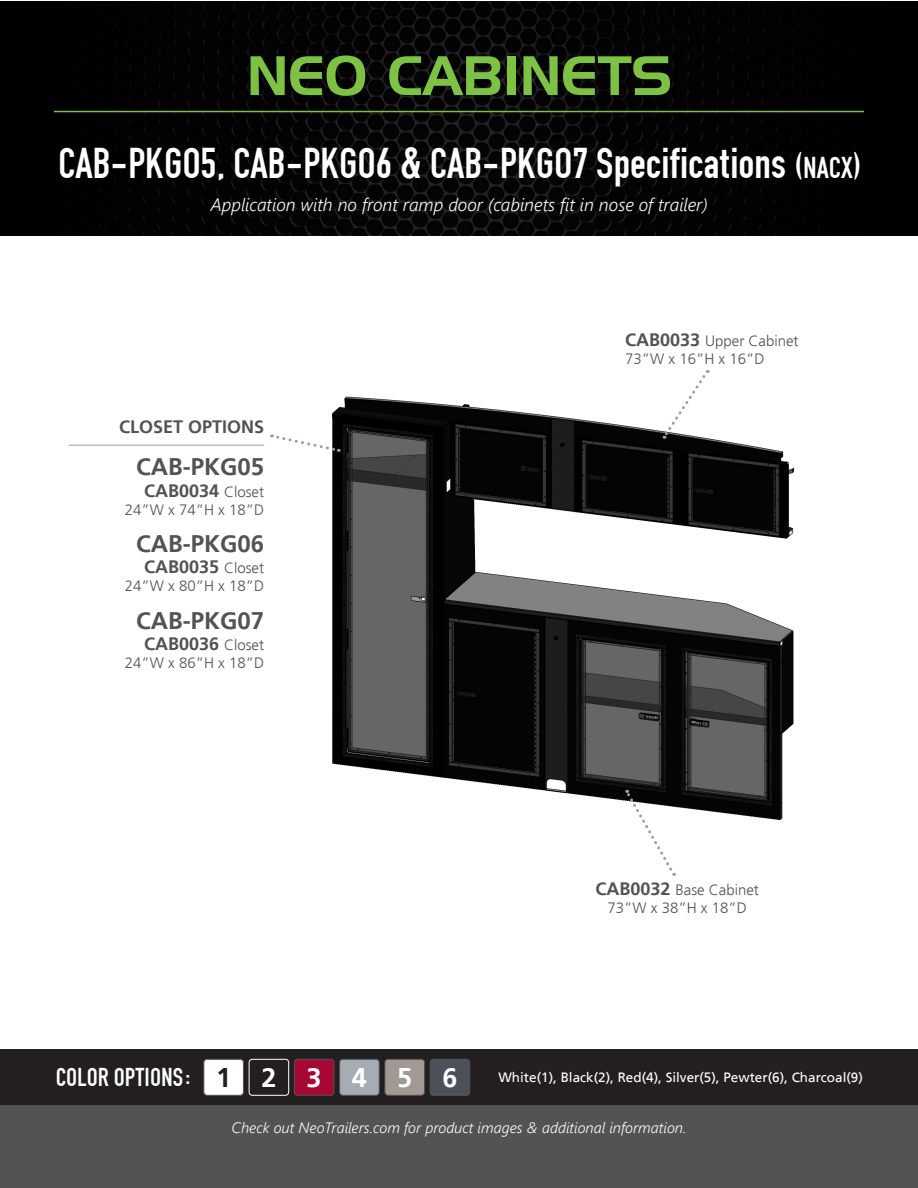
<style>
.page{position:relative;width:918px;height:1188px;background:#fff}
.page>*{position:absolute;margin:0;border:0;box-sizing:border-box;transform-origin:0 0}
.t1{font:54px "Handel Gothic BT";color:#7ec243}
.t2{font:45px "Fette Engschrift";color:#fff}
.t3{font:27px "Fette Engschrift";color:#fff}
.t4{font:300 27px "AG Foreigner";color:#fff}
.t5{font:300 27px "AG Foreigner";color:#231f20}
.t6{font:300 24px "AG Foreigner";color:#535355}
.t7{font:italic 300 18px "Segoe UI";color:#fff}
.t8{font:300 18px "AG Foreigner";color:#535355}
.t9{font:500 15px "AG Foreigner Light Plain";color:#535355}
.t10{font:italic 300 15px "Segoe UI";color:#fff}
.t11{font:500 13.5px "AG Foreigner Roman";color:#fff}
.s1{font-size:31.5px}
.s2{font-family:"AG Foreigner Light Plain";font-weight:500;font-size:15px}
.s3{font-family:"AG Foreigner";font-weight:300;font-size:18px}
</style>
<div class="page">
<img style="left:1px;top:2px;width:917px;height:233px">
<hr style="left:54px;top:111px;width:810px;height:1px;background:#7ec243">
<img style="left:332px;top:370px;width:463px;height:506px">
<svg style="left:662px;top:370px;width:46px;height:69px"></svg>
<svg style="left:613px;top:790px;width:62px;height:86px"></svg>
<svg style="left:272px;top:434px;width:67px;height:19px"></svg>
<hr style="left:69px;top:445px;width:195px;height:1px;background:#9d9fa2">
<div style="left:0;top:1092px;width:918px;height:96px;background:#535355"></div>
<div style="left:0;top:1050px;width:918px;height:55px;background:#231f20"></div>
<div style="left:430px;top:1059px;width:40px;height:36px;background:#4c5159;border-radius:3px"></div>
<div style="left:430px;top:1059px;width:40px;height:37px;border:1px solid #535355;border-radius:3px"></div>
<div style="left:249px;top:1059px;width:40px;height:37px;border:1px solid #fff;border-radius:3px"></div>
<div style="left:204px;top:1059px;width:39px;height:36px;background:#fff;border-radius:3px"></div>
<div style="left:204px;top:1059px;width:40px;height:37px;border:1px solid #535355;border-radius:3px"></div>
<div style="left:294px;top:1059px;width:40px;height:36px;background:#a60733;border-radius:3px"></div>
<div style="left:294px;top:1059px;width:40px;height:37px;border:1px solid #535355;border-radius:3px"></div>
<div style="left:385px;top:1059px;width:39px;height:36px;background:#a39994;border-radius:3px"></div>
<div style="left:385px;top:1059px;width:40px;height:37px;border:1px solid #535355;border-radius:3px"></div>
<div style="left:340px;top:1059px;width:39px;height:36px;background:#a6acb4;border-radius:3px"></div>
<div style="left:339px;top:1059px;width:40px;height:37px;border:1px solid #535355;border-radius:3px"></div>
<p class="t1" style="left:247px;top:43px;width:427px">NEO CABINETS</p>
<p class="t2" style="left:58px;top:137px;width:804px">CAB-PKGO5, CAB-PKGO6 &amp; CAB-PKGO7 Specifications <span class="s1">(NACX)</span></p>
<p class="t7" style="left:211px;top:188px;width:498px">Application with no front ramp door (cabinets fit in nose of trailer)</p>
<p class="t8" style="left:119px;top:417px;width:147px">CLOSET OPTIONS</p>
<p class="t6" style="left:136px;top:454px;width:130px">CAB-PKG05</p>
<p class="t8" style="left:144px;top:481px;width:122px">CAB0034 <span class="s2">Closet</span></p>
<p class="t9" style="left:125px;top:502px;width:141px">24”W x 74”H x 18”D</p>
<p class="t6" style="left:136px;top:531px;width:130px">CAB-PKG06</p>
<p class="t8" style="left:144px;top:558px;width:122px">CAB0035 <span class="s2">Closet</span></p>
<p class="t9" style="left:125px;top:579px;width:141px">24”W x 80”H x 18”D</p>
<p class="t6" style="left:136px;top:607px;width:130px">CAB-PKG07</p>
<p class="t8" style="left:144px;top:634px;width:122px">CAB0036 <span class="s2">Closet</span></p>
<p class="t9" style="left:125px;top:656px;width:141px">24”W x 86”H x 18”D</p>
<p class="t9" style="left:625px;top:334px;width:175px"><span class="s3">CAB0033</span> Upper Cabinet</p>
<p class="t9" style="left:625px;top:352px;width:141px">73”W x 16”H x 16”D</p>
<p class="t9" style="left:595px;top:883px;width:165px"><span class="s3">CAB0032</span> Base Cabinet</p>
<p class="t9" style="left:608px;top:901px;width:141px">73”W x 38”H x 18”D</p>
<p class="t3" style="left:56px;top:1062px;width:138px">COLOR OPTIONS:</p>
<p class="t5" style="left:216px;top:1063px;width:17px">1</p>
<p class="t4" style="left:261px;top:1063px;width:17px">2</p>
<p class="t4" style="left:307px;top:1063px;width:17px">3</p>
<p class="t4" style="left:352px;top:1063px;width:17px">4</p>
<p class="t4" style="left:397px;top:1063px;width:17px">5</p>
<p class="t4" style="left:442px;top:1063px;width:17px">6</p>
<p class="t11" style="left:498px;top:1070px;width:366px">White(1), Black(2), Red(4), Silver(5), Pewter(6), Charcoal(9)</p>
<p class="t10" style="left:232px;top:1114px;width:456px">Check out NeoTrailers.com for product images &amp; additional information.</p>
</div>
